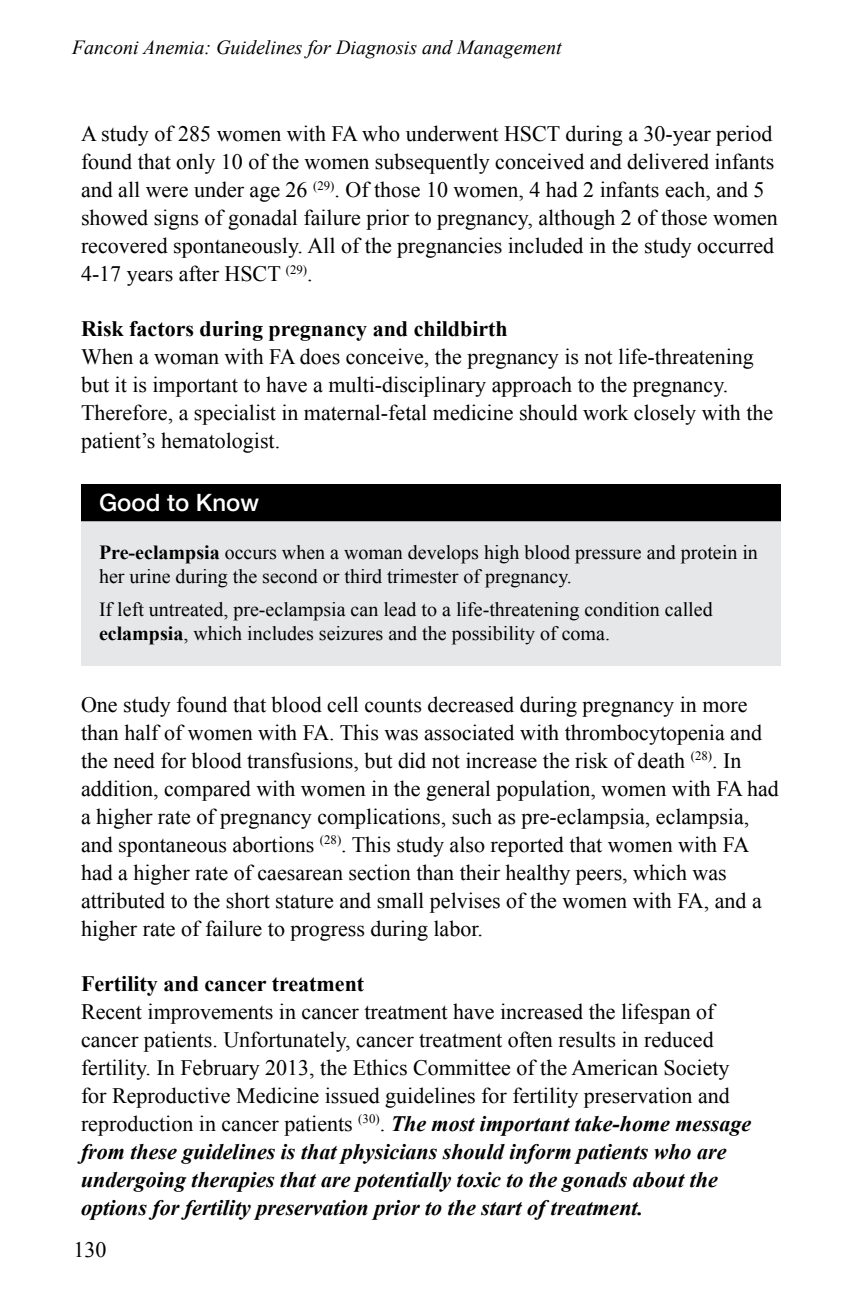
<style>
.page{position:relative;width:864px;height:1296px;background:#fff}
.page>*{position:absolute;margin:0;border:0;box-sizing:border-box;transform-origin:0 0}
.note{font:500 24px "Helvetica Neue LT Std";color:#fff}
.body{font:22px/28px "Times New Roman";color:#000}
.subhead{font:700 22px "Times New Roman";color:#000}
.note_body{font:20px/24px "Times New Roman";color:#000}
.t1{font:italic 20px "Times New Roman";color:#000}
.s1{font-weight:700}
.s2{font-weight:700;font-style:italic}
</style>
<div class="page">
<div style="left:81px;top:484px;width:700px;height:36px;background:#000"></div>
<div style="left:81px;top:520px;width:700px;height:146px;background:#e6e7e8"></div>
<hr style="left:81px;top:519px;width:700px;height:2px;background:#000">
<p class="t1" style="left:72px;top:34px;width:491px">Fanconi Anemia: Guidelines for Diagnosis and Management</p>
<p class="body" style="left:81px;top:120px;width:698px">A study of 285 women with FA who underwent HSCT during a 30-year period found that only 10 of the women subsequently conceived and delivered infants and all were under age 26 <sup>(29)</sup>. Of those 10 women, 4 had 2 infants each, and 5 showed signs of gonadal failure prior to pregnancy, although 2 of those women recovered spontaneously. All of the pregnancies included in the study occurred 4-17 years after HSCT <sup>(29)</sup>.</p>
<p class="subhead" style="left:81px;top:314px;width:428px">Risk factors during pregnancy and childbirth</p>
<p class="body" style="left:81px;top:343px;width:694px">When a woman with FA does conceive, the pregnancy is not life-threatening but it is important to have a multi-disciplinary approach to the pregnancy.<br>Therefore, a specialist in maternal-fetal medicine should work closely with the patient’s hematologist.</p>
<p class="note" style="left:99px;top:488px;width:162px">Good to Know</p>
<p class="note_body" style="left:99px;top:540px;width:660px"><span class="s1">Pre-eclampsia</span> occurs when a woman develops high blood pressure and protein in her urine during the second or third trimester of pregnancy.</p>
<p class="note_body" style="left:99px;top:597px;width:615px">If left untreated, pre-eclampsia can lead to a life-threatening condition called <span class="s1">eclampsia</span>, which includes seizures and the possibility of coma.</p>
<p class="body" style="left:81px;top:690px;width:699px">One study found that blood cell counts decreased during pregnancy in more than half of women with FA. This was associated with thrombocytopenia and the need for blood transfusions, but did not increase the risk of death <sup>(28)</sup>. In addition, compared with women in the general population, women with FA had a higher rate of pregnancy complications, such as pre-eclampsia, eclampsia, and spontaneous abortions <sup>(28)</sup>. This study also reported that women with FA had a higher rate of caesarean section than their healthy peers, which was attributed to the short stature and small pelvises of the women with FA, and a higher rate of failure to progress during labor.</p>
<p class="subhead" style="left:81px;top:968px;width:285px">Fertility and cancer treatment</p>
<p class="body" style="left:81px;top:997px;width:672px">Recent improvements in cancer treatment have increased the lifespan of cancer patients. Unfortunately, cancer treatment often results in reduced fertility. In February 2013, the Ethics Committee of the American Society for Reproductive Medicine issued guidelines for fertility preservation and reproduction in cancer patients <sup>(30)</sup>. <span class="s2">The most important take-home message from these guidelines is that physicians should inform patients who are undergoing therapies that are potentially toxic to the gonads about the options for fertility preservation prior to the start of treatment.</span></p>
<p class="body" style="left:73px;top:1235px;width:34px">130</p>
</div>
